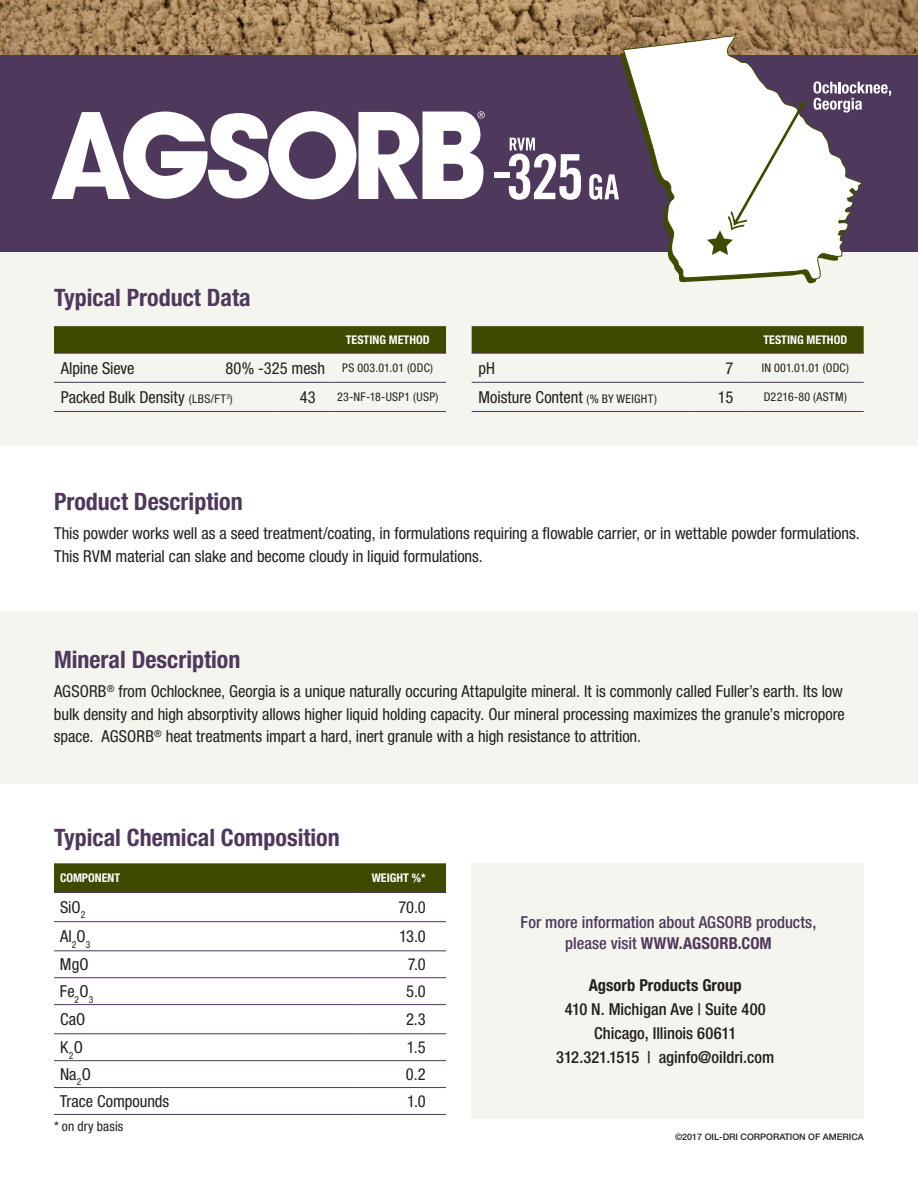
<style>
.page{position:relative;width:918px;height:1188px;background:#fff}
.page>*{position:absolute;margin:0;border:0;box-sizing:border-box;transform-origin:0 0}
.t1{font:700 condensed 24px "Helvetica Neue LT Pro";color:#4e385c}
.t2{font:condensed 16.5px/22.5px "Helvetica Neue LT Pro";letter-spacing:-.005em;color:#231f20}
.t3{font:500 condensed 16.5px/24px "Helvetica Neue LT Pro";color:#231f20;text-align:center}
.t4{font:500 condensed 16.5px/21px "Helvetica Neue LT Pro";letter-spacing:.005em;color:#4e385c;text-align:center}
.t5{font:700 condensed 16.5px "Helvetica Neue LT Pro";letter-spacing:.005em;color:#231f20}
.t6{font:condensed 13.5px "Helvetica Neue LT Pro";letter-spacing:.005em;color:#231f20}
.t7{font:condensed 12px "Helvetica Neue LT Pro";letter-spacing:.025em;color:#231f20}
.t8{font:700 condensed 12px "Helvetica Neue LT Pro";color:#fff}
.t9{font:500 9px "Helvetica Neue LT Pro";color:#231f20}
.s1{font-size:16.5px}
.s2{font-size:12px}
.s3{font-weight:700}
</style>
<div class="page">
<div style="left:472px;top:864px;width:392px;height:255px;background:#f4f5ef"></div>
<div style="left:0;top:193px;width:918px;height:253px;background:#f4f5ef"></div>
<div style="left:0;top:611px;width:918px;height:173px;background:#f4f5ef"></div>
<img style="left:0;top:0;width:918px;height:55px">
<svg style="left:54px;top:326px;width:392px;height:27px;background:#3f4a02"></svg>
<hr style="left:54px;top:353px;width:224px;height:1px;background:#4e385c">
<hr style="left:278px;top:353px;width:51px;height:1px;background:#4e385c">
<hr style="left:329px;top:353px;width:117px;height:1px;background:#4e385c">
<hr style="left:54px;top:382px;width:224px;height:1px;background:#4e385c">
<hr style="left:278px;top:382px;width:51px;height:1px;background:#4e385c">
<hr style="left:54px;top:411px;width:224px;height:1px;background:#4e385c">
<hr style="left:329px;top:382px;width:117px;height:1px;background:#4e385c">
<hr style="left:278px;top:411px;width:51px;height:1px;background:#4e385c">
<hr style="left:329px;top:411px;width:117px;height:1px;background:#4e385c">
<svg style="left:472px;top:326px;width:392px;height:27px;background:#3f4a02"></svg>
<hr style="left:472px;top:353px;width:223px;height:1px;background:#4e385c">
<hr style="left:695px;top:353px;width:52px;height:1px;background:#4e385c">
<hr style="left:747px;top:353px;width:117px;height:1px;background:#4e385c">
<hr style="left:472px;top:382px;width:223px;height:1px;background:#4e385c">
<hr style="left:695px;top:382px;width:52px;height:1px;background:#4e385c">
<hr style="left:747px;top:382px;width:117px;height:1px;background:#4e385c">
<hr style="left:472px;top:411px;width:223px;height:1px;background:#4e385c">
<hr style="left:695px;top:411px;width:52px;height:1px;background:#4e385c">
<hr style="left:747px;top:411px;width:117px;height:1px;background:#4e385c">
<div style="left:54px;top:863px;width:392px;height:29px;background:#3e4a00"></div>
<hr style="left:54px;top:892px;width:299px;height:1px;background:#4e385c">
<hr style="left:54px;top:977px;width:299px;height:1px;background:#4e385c">
<hr style="left:54px;top:1060px;width:299px;height:1px;background:#4e385c">
<hr style="left:54px;top:1114px;width:299px;height:1px;background:#4e385c">
<hr style="left:353px;top:892px;width:93px;height:1px;background:#4e385c">
<hr style="left:353px;top:977px;width:93px;height:1px;background:#4e385c">
<hr style="left:353px;top:1060px;width:93px;height:1px;background:#4e385c">
<hr style="left:353px;top:1114px;width:93px;height:1px;background:#4e385c">
<hr style="left:54px;top:921px;width:299px;height:1px;background:#4e385c">
<hr style="left:54px;top:1033px;width:299px;height:1px;background:#4e385c">
<hr style="left:353px;top:921px;width:93px;height:1px;background:#4e385c">
<hr style="left:353px;top:1033px;width:93px;height:1px;background:#4e385c">
<hr style="left:54px;top:950px;width:299px;height:1px;background:#4e385c">
<hr style="left:54px;top:1004px;width:299px;height:1px;background:#4e385c">
<hr style="left:54px;top:1087px;width:299px;height:1px;background:#4e385c">
<hr style="left:353px;top:950px;width:93px;height:1px;background:#4e385c">
<hr style="left:353px;top:1004px;width:93px;height:1px;background:#4e385c">
<hr style="left:353px;top:1087px;width:93px;height:1px;background:#4e385c">
<div style="left:0;top:55px;width:918px;height:196px;background:#4e385c"></div>
<svg style="left:622px;top:33px;width:241px;height:246px"></svg>
<svg style="left:813px;top:81px;width:78px;height:32px"></svg>
<svg style="left:707px;top:101px;width:99px;height:154px;background:#f3f4f0"></svg>
<svg style="left:51px;top:111px;width:434px;height:88px"></svg>
<div style="left:495px;top:172px;width:15px;height:6px;background:#fff"></div>
<svg style="left:509px;top:138px;width:72px;height:62px"></svg>
<svg style="left:589px;top:174px;width:30px;height:26px"></svg>
<h1 class="t1" style="left:54px;top:283px;width:198px">Typical Product Data</h1>
<p class="t8" style="left:346px;top:332px;width:85px">TESTING METHOD</p>
<p class="t2" style="left:61px;top:356px;width:75px">Alpine Sieve</p>
<p class="t7" style="left:226px;top:361px;width:209px"><span class="s1">80% -325 mesh</span> PS 003.01.01 (ODC)</p>
<p class="t2" style="left:61px;top:386px;width:173px">Packed Bulk Density <span class="s2">(LBS/FT</span><sup>3</sup><span class="s2">)</span></p>
<p class="t2" style="left:300px;top:386px;width:18px">43</p>
<p class="t7" style="left:337px;top:390px;width:103px">23-NF-18-USP1 (USP)</p>
<p class="t8" style="left:764px;top:332px;width:85px">TESTING METHOD</p>
<p class="t2" style="left:478px;top:356px;width:18px">pH</p>
<p class="t2" style="left:726px;top:356px;width:9px">7</p>
<p class="t7" style="left:762px;top:361px;width:89px">IN 001.01.01 (ODC)</p>
<p class="t2" style="left:478px;top:386px;width:180px">Moisture Content <span class="s2">(% BY WEIGHT)</span></p>
<p class="t2" style="left:718px;top:386px;width:17px">15</p>
<p class="t7" style="left:764px;top:390px;width:85px">D2216-80 (ASTM)</p>
<h1 class="t1" style="left:54px;top:487px;width:190px">Product Description</h1>
<p class="t2" style="left:54px;top:522px;width:807px">This powder works well as a seed treatment/coating, in formulations requiring a flowable carrier, or in wettable powder formulations.<br>This RVM material can slake and become cloudy in liquid formulations.</p>
<h1 class="t1" style="left:54px;top:645px;width:188px">Mineral Description</h1>
<p class="t2" style="left:54px;top:680px;width:792px">AGSORB<sup>®</sup> from Ochlocknee, Georgia is a unique naturally occuring Attapulgite mineral. It is commonly called Fuller’s earth. Its low bulk density and high absorptivity allows higher liquid holding capacity. Our mineral processing maximizes the granule’s micropore space. AGSORB<sup>®</sup> heat treatments impart a hard, inert granule with a high resistance to attrition.</p>
<h1 class="t1" style="left:54px;top:823px;width:287px">Typical Chemical Composition</h1>
<p class="t8" style="left:60px;top:871px;width:62px">COMPONENT</p>
<p class="t8" style="left:372px;top:871px;width:55px">WEIGHT %*</p>
<p class="t2" style="left:60px;top:896px;width:27px">SiO<sub>2</sub></p>
<p class="t2" style="left:398px;top:896px;width:29px">70.0</p>
<p class="t2" style="left:60px;top:925px;width:32px">Al<sub>2</sub>O<sub>3</sub></p>
<p class="t2" style="left:399px;top:925px;width:28px">13.0</p>
<p class="t2" style="left:60px;top:953px;width:30px">MgO</p>
<p class="t2" style="left:408px;top:953px;width:20px">7.0</p>
<p class="t2" style="left:60px;top:980px;width:35px">Fe<sub>2</sub>O<sub>3</sub></p>
<p class="t2" style="left:406px;top:980px;width:21px">5.0</p>
<p class="t2" style="left:60px;top:1008px;width:27px">CaO</p>
<p class="t2" style="left:406px;top:1008px;width:21px">2.3</p>
<p class="t2" style="left:60px;top:1036px;width:24px">K<sub>2</sub>O</p>
<p class="t2" style="left:407px;top:1036px;width:20px">1.5</p>
<p class="t2" style="left:60px;top:1063px;width:32px">Na<sub>2</sub>O</p>
<p class="t2" style="left:406px;top:1063px;width:21px">0.2</p>
<p class="t2" style="left:60px;top:1090px;width:111px">Trace Compounds</p>
<p class="t2" style="left:407px;top:1090px;width:20px">1.0</p>
<p class="t6" style="left:54px;top:1119px;width:71px">* on dry basis</p>
<p class="t4" style="left:521px;top:912px;width:297px">For more information about AGSORB products, please visit <span class="s3">WWW.AGSORB.COM</span></p>
<p class="t5" style="left:589px;top:975px;width:154px">Agsorb Products Group</p>
<p class="t3" style="left:556px;top:997px;width:219px">410 N. Michigan Ave | Suite 400<br>Chicago, Illinois 60611<br>312.321.1515 | aginfo@oildri.com</p>
<p class="t9" style="left:675px;top:1131px;width:190px">©2017 OIL-DRI CORPORATION OF AMERICA</p>
</div>
